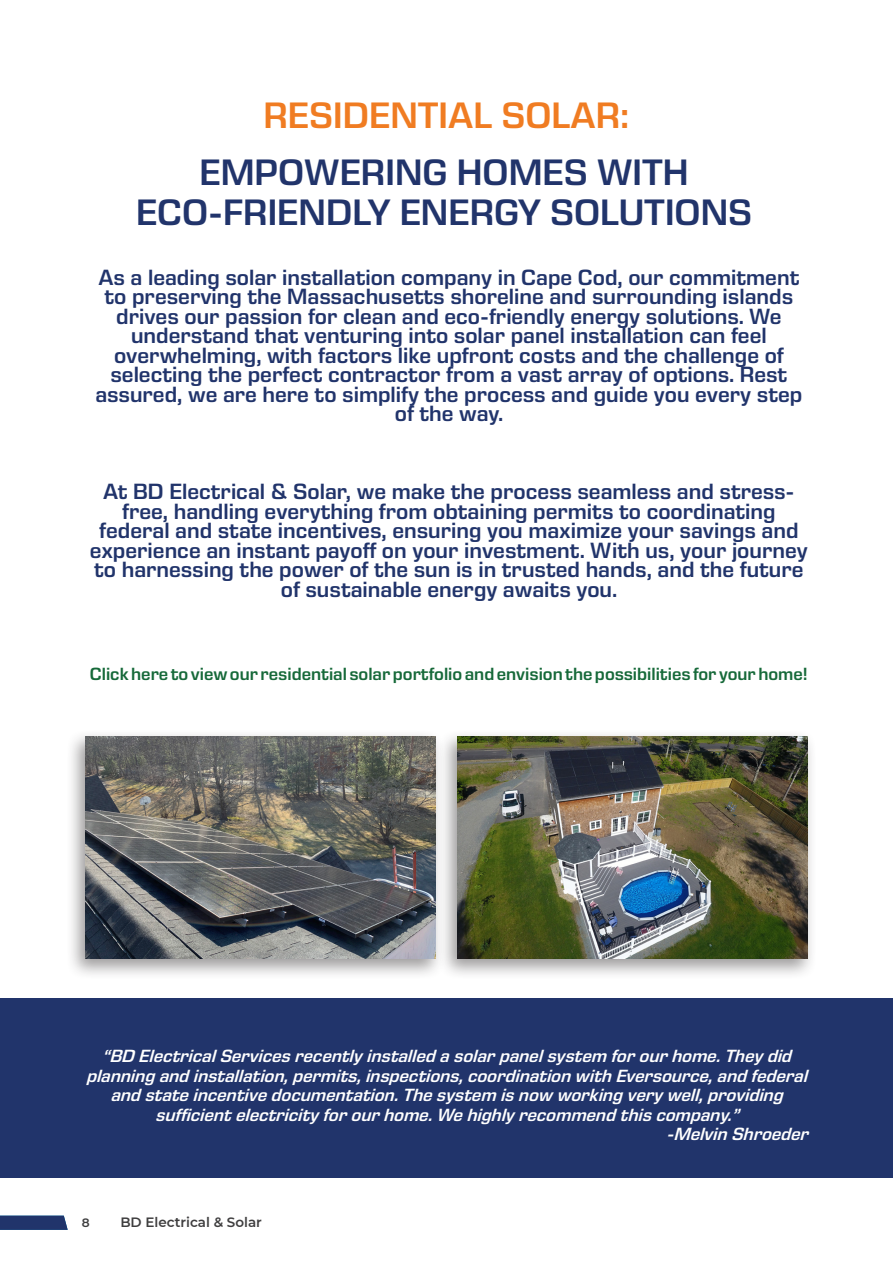
<style>
.page{position:relative;width:893px;height:1263px;background:#fff}
.page>*{position:absolute;margin:0;border:0;box-sizing:border-box;transform-origin:0 0}
.t1{font:600 37.5px/40.5px "Eurostile Next LT Pro";color:#21346b;text-align:center}
.t2{font:600 37.5px "Eurostile Next LT Pro";color:#f07c22}
.t3{font:600 22.5px/19.5px "Eurostile Next LT Pro";color:#21346b;text-align:center}
.t4{font:italic 600 18px "Eurostile Next LT Pro";color:#fff}
.t5{font:600 18px "Eurostile Next LT Pro";color:#166939}
.t6{font:600 13.5px "Montserrat";color:#3f3e3f}
.t7{font:600 12.15px "Montserrat";color:#3e3e3f}
</style>
<div class="page">
<div style="left:0;top:999px;width:893px;height:179px;background:#21346b"></div>
<div style="left:66px;top:729px;width:380px;height:251px;background:#231f20;opacity:.45"></div>
<img style="left:85px;top:736px;width:351px;height:223px">
<div style="left:438px;top:729px;width:380px;height:251px;background:#231f20;opacity:.45"></div>
<img style="left:457px;top:736px;width:351px;height:223px">
<svg style="left:0;top:1216px;width:68px;height:14px"></svg>
<h1 class="t2" style="left:263px;top:95px;width:368px">RESIDENTIAL SOLAR:</h1>
<h1 class="t1" style="left:136px;top:152px;width:618px">EMPOWERING HOMES WITH<br>ECO-FRIENDLY ENERGY SOLUTIONS</h1>
<p class="t3" style="left:95px;top:268px;width:708px">As a leading solar installation company in Cape Cod, our commitment to preserving the Massachusetts shoreline and surrounding islands drives our passion for clean and eco-friendly energy solutions. We understand that venturing into solar panel installation can feel overwhelming, with factors like upfront costs and the challenge of selecting the perfect contractor from a vast array of options. Rest assured, we are here to simplify the process and guide you every step of the way.</p>
<p class="t3" style="left:90px;top:482px;width:719px">At BD Electrical &amp; Solar, we make the process seamless and stress&shy;free, handling everything from obtaining permits to coordinating federal and state incentives, ensuring you maximize your savings and experience an instant payoff on your investment. With us, your journey to harnessing the power of the sun is in trusted hands, and the future of sustainable energy awaits you.</p>
<p class="t5" style="left:90px;top:664px;width:719px">Click here to view our residential solar portfolio and envision the possibilities for your home!</p>
<p class="t4" style="left:102px;top:1046px;width:696px">“BD ElectricalServicesrecentlyinstalledasolarpanelsystem forourhome.Theydid</p>
<p class="t4" style="left:86px;top:1066px;width:728px">planningandinstallation,permits,inspections,coordinationwithEversource,andfederal</p>
<p class="t4" style="left:110px;top:1085px;width:679px">andstateincentivedocumentation.Thesystem isnow workingverywell,providing</p>
<p class="t4" style="left:155px;top:1105px;width:590px">sufficientelectricityforourhome.Wehighlyrecommendthiscompany.”</p>
<p class="t4" style="left:666px;top:1124px;width:149px">-MelvinShroeder</p>
<p class="t6" style="left:120px;top:1212px;width:143px">BD Electrical &amp; Solar</p>
<p class="t7" style="left:82px;top:1214px;width:9px">8</p>
<p class="t7" style="left:121px;top:1214px;width:158px">CORPORATE BROCHURE</p>
</div>
